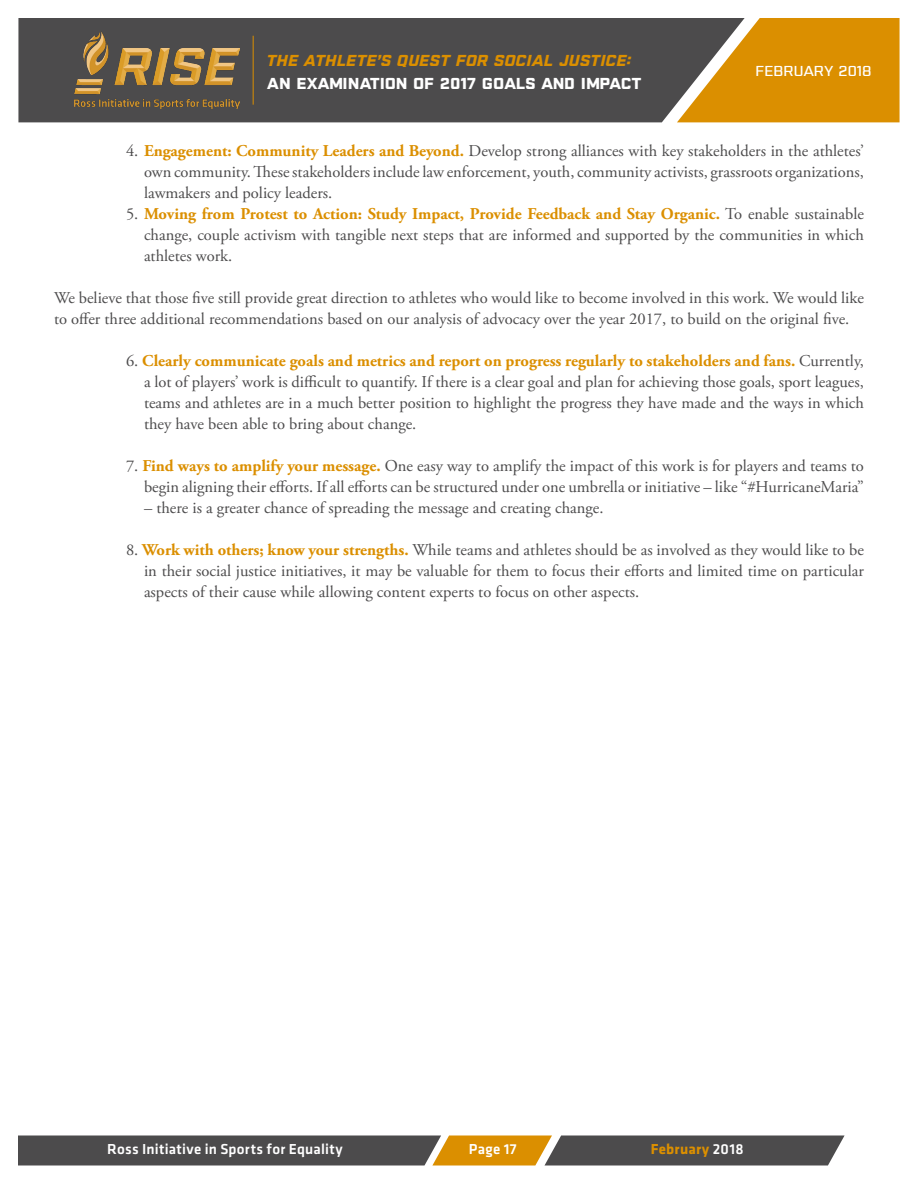
<style>
.page{position:relative;width:918px;height:1188px;background:#fff}
.page>*{position:absolute;margin:0;border:0;box-sizing:border-box;transform-origin:0 0}
.t1{font:16.5px/21px "Adobe Garamond Pro";color:#4c4b4c;text-align:justify}
.t2{font:italic 700 16.5px "Combat";color:#db8f00}
.t3{font:700 16.5px "Combat";color:#fff}
.t4{font:500 15px "Klavika";letter-spacing:.02em;color:#fff}
.t5{font:700 15px "Klavika";letter-spacing:.015em;color:#db8f00}
.t6{font:500 15px "Combat";color:#fff}
.s1{font-weight:700;color:#db8f00}
.s2{font-weight:500;color:#fff}
</style>
<div class="page">
<svg style="left:18px;top:1136px;width:827px;height:30px;background:#655b4b"></svg>
<div style="left:18px;top:18px;width:659px;height:104px;background:#4c4b4c"></div>
<svg style="left:677px;top:18px;width:223px;height:104px;background:#cb8d19"></svg>
<hr style="left:253px;top:36px;width:1px;height:69px;background:#db8f00">
<img style="left:74px;top:31px;width:165px;height:78px">
<p class="t2" style="left:267px;top:52px;width:366px">THE ATHLETE’S QUEST FOR SOCIAL JUSTICE:</p>
<p class="t3" style="left:267px;top:74px;width:376px">AN EXAMINATION OF 2017 GOALS AND IMPACT</p>
<p class="t6" style="left:756px;top:63px;width:118px">FEBRUARY 2018</p>
<p class="t1" style="left:144px;top:141px;width:722px;text-indent:-18px">4. <span class="s1">Engagement: Community Leaders and Beyond.</span> Develop strong alliances with key stakeholders in the athletes’ own community. These stakeholders include law enforcement, youth, community activists, grassroots organizations, lawmakers and policy leaders.</p>
<p class="t1" style="left:144px;top:204px;width:721px;text-indent:-18px">5. <span class="s1">Moving from Protest to Action: Study Impact, Provide Feedback and Stay Organic.</span> To enable sustainable change, couple activism with tangible next steps that are informed and supported by the communities in which athletes work.</p>
<p class="t1" style="left:54px;top:288px;width:812px">We believe that those five still provide great direction to athletes who would like to become involved in this work. We would like to offer three additional recommendations based on our analysis of advocacy over the year 2017, to build on the original five.</p>
<p class="t1" style="left:144px;top:351px;width:722px;text-indent:-18px">6. <span class="s1">Clearly communicate goals and metrics and report on progress regularly to stakeholders and fans.</span> Currently, a lot of players’ work is difficult to quantify. If there is a clear goal and plan for achieving those goals, sport leagues, teams and athletes are in a much better position to highlight the progress they have made and the ways in which they have been able to bring about change.</p>
<p class="t1" style="left:126px;top:456px;width:739px;text-align:right">7. <span class="s1">Find ways to amplify your message.</span> One easy way to amplify the impact of this work is for players and teams to begin aligning their efforts. If all efforts can be structured under one umbrella or initiative – like “#HurricaneMaria”</p>
<p class="t1" style="left:144px;top:498px;width:461px">– there is a greater chance of spreading the message and creating change.</p>
<p class="t1" style="left:144px;top:540px;width:722px;text-indent:-18px">8. <span class="s1">Work with others; know your strengths.</span> While teams and athletes should be as involved as they would like to be in their social justice initiatives, it may be valuable for them to focus their efforts and limited time on particular aspects of their cause while allowing content experts to focus on other aspects.</p>
<p class="t4" style="left:107px;top:1141px;width:237px">Ross Initiative in Sports for Equality</p>
<p class="t4" style="left:469px;top:1141px;width:50px">Page 17</p>
<p class="t5" style="left:651px;top:1138px;width:94px">February <span class="s2">2018</span></p>
</div>
